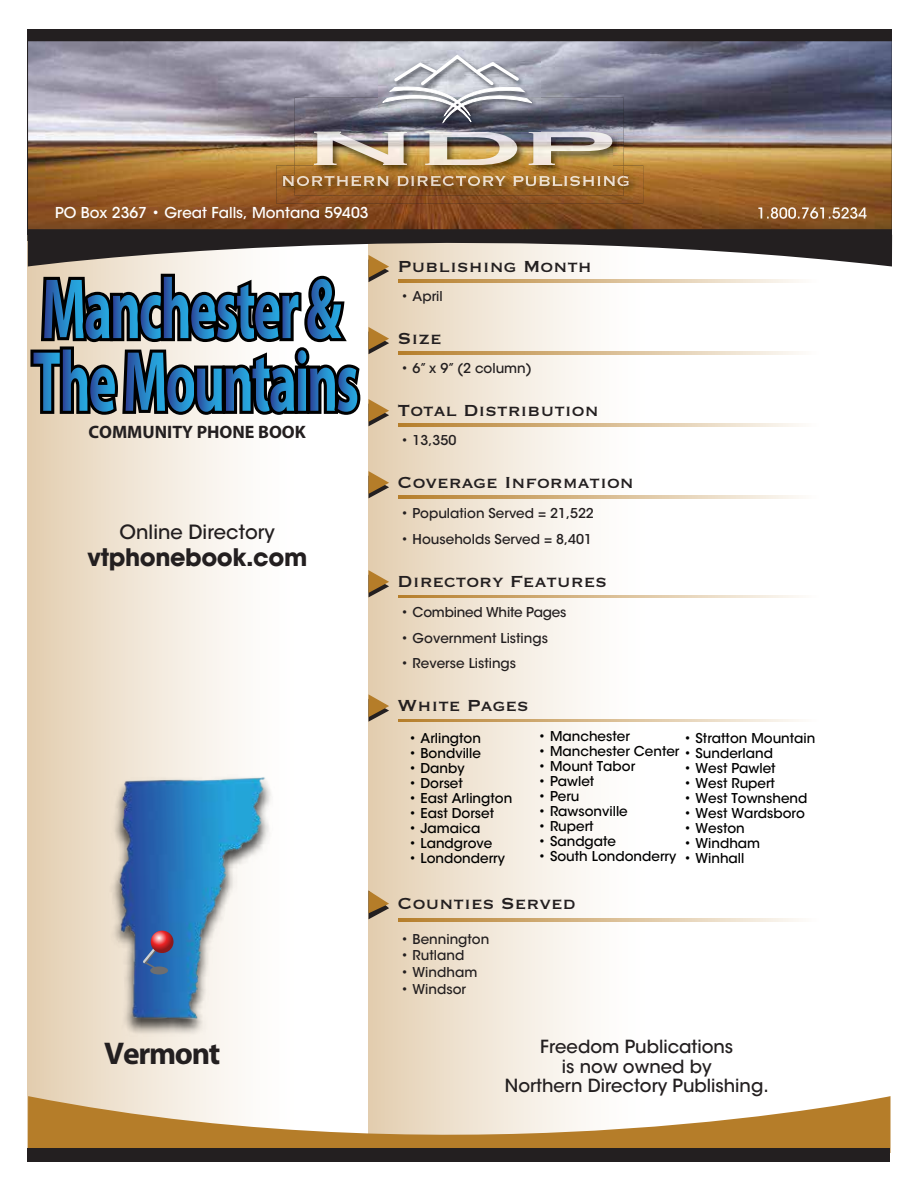
<style>
.page{position:relative;width:918px;height:1188px;background:#fff}
.page>*{position:absolute;margin:0;border:0;box-sizing:border-box;transform-origin:0 0}
.t1{font:700 31.5px "Myriad Pro";letter-spacing:-.04em;color:#231f20}
.t2{font:700 24px "ITC Avant Garde Std";letter-spacing:-.02em;color:#231f20}
.t3{font:21px "Copperplate Gothic Std 31 BC";color:#231f20}
.t4{font:500 19.5px "ITC Avant Garde Std";color:#231f20}
.t5{font:500 18px/19.4px "ITC Avant Garde Std";color:#231f20;text-align:center}
.t6{font:700 18px "Myriad Pro";color:#231f20}
.t7{font:500 15px "ITC Avant Garde Std";color:#fff}
.t8{font:500 13.5px "ITC Avant Garde Std";color:#000}
.t9{font:500 13.5px "ITC Avant Garde Std";color:#231f20}
</style>
<div class="page">
<div style="left:28px;top:29px;width:864px;height:211px;background:#231f20"></div>
<img style="left:28px;top:41px;width:864px;height:172px">
<div style="left:368px;top:240px;width:345px;height:917px;background:linear-gradient(to right,#e6d3b8,#fff)"></div>
<div style="left:27px;top:236px;width:334px;height:922px;background:linear-gradient(to right,#e6d3b8,#fff)"></div>
<svg style="left:28px;top:213px;width:864px;height:53px"></svg>
<img style="left:295px;top:98px;width:329px;height:67px">
<img style="left:314px;top:132px;width:298px;height:33px">
<img style="left:378px;top:50px;width:162px;height:81px">
<svg style="left:382px;top:53px;width:150px;height:70px;background:#a9abb5"></svg>
<img style="left:276px;top:165px;width:367px;height:39px">
<img style="left:283px;top:176px;width:346px;height:10px">
<img style="left:297px;top:176px;width:327px;height:10px">
<img style="left:758px;top:207px;width:109px;height:12px">
<img style="left:55px;top:207px;width:328px;height:13px">
<svg style="left:28px;top:1096px;width:862px;height:52px"></svg>
<div style="left:27px;top:1148px;width:863px;height:14px;background:#231f20"></div>
<div style="left:403px;top:506px;width:45px;height:11px;background:#eadac4"></div>
<svg style="left:369px;top:471px;width:20px;height:27px"></svg>
<svg style="left:399px;top:496px;width:400px;height:3px"></svg>
<svg style="left:369px;top:570px;width:20px;height:27px"></svg>
<svg style="left:399px;top:595px;width:400px;height:3px"></svg>
<svg style="left:369px;top:891px;width:20px;height:28px"></svg>
<svg style="left:399px;top:918px;width:400px;height:3px"></svg>
<svg style="left:403px;top:428px;width:128px;height:13px;background:#efe2d1"></svg>
<svg style="left:369px;top:399px;width:20px;height:27px"></svg>
<svg style="left:399px;top:424px;width:400px;height:3px"></svg>
<div style="left:403px;top:357px;width:64px;height:12px;background:#ebdcc7"></div>
<svg style="left:369px;top:327px;width:20px;height:27px"></svg>
<svg style="left:399px;top:352px;width:400px;height:3px"></svg>
<div style="left:403px;top:291px;width:57px;height:10px;background:#ebdcc6"></div>
<svg style="left:369px;top:255px;width:20px;height:27px"></svg>
<svg style="left:399px;top:280px;width:400px;height:2px"></svg>
<img style="left:106px;top:1034px;width:172px;height:6px">
<img style="left:97px;top:766px;width:194px;height:268px">
<svg style="left:142px;top:941px;width:26px;height:34px"></svg>
<svg style="left:151px;top:931px;width:23px;height:22px"></svg>
<svg style="left:369px;top:694px;width:20px;height:28px"></svg>
<svg style="left:399px;top:719px;width:400px;height:3px"></svg>
<svg style="left:30px;top:274px;width:330px;height:141px;background:#627f92"></svg>
<p class="t7" style="left:55px;top:203px;width:315px">PO Box 2367 • Great Falls, Montana 59403</p>
<h3 class="t6" style="left:88px;top:420px;width:219px">COMMUNITY PHONE BOOK</h3>
<h3 class="t4" style="left:120px;top:520px;width:157px">Online Directory</h3>
<h2 class="t2" style="left:87px;top:542px;width:222px">vtphonebook.com</h2>
<h1 class="t1" style="left:104px;top:1033px;width:118px">Vermont</h1>
<h3 class="t3" style="left:398px;top:256px;width:196px">Publishing Month</h3>
<p class="t9" style="left:401px;top:287px;width:43px">• April</p>
<h3 class="t3" style="left:398px;top:328px;width:46px">Size</h3>
<p class="t9" style="left:401px;top:359px;width:133px">• 6” x 9” (2 column)</p>
<h3 class="t3" style="left:398px;top:400px;width:203px">Total Distribution</h3>
<p class="t9" style="left:401px;top:431px;width:57px">• 13,350</p>
<h3 class="t3" style="left:398px;top:472px;width:238px">Coverage Information</h3>
<p class="t9" style="left:401px;top:505px;width:195px">• Population Served = 21,522</p>
<p class="t9" style="left:401px;top:531px;width:193px">• Households Served = 8,401</p>
<h3 class="t3" style="left:398px;top:571px;width:211px">Directory Features</h3>
<p class="t9" style="left:401px;top:604px;width:167px">• Combined White Pages</p>
<p class="t9" style="left:401px;top:630px;width:149px">• Government Listings</p>
<p class="t9" style="left:401px;top:655px;width:117px">• Reverse Listings</p>
<h3 class="t3" style="left:398px;top:695px;width:133px">White Pages</h3>
<p class="t8" style="left:409px;top:730px;width:74px">• Arlington</p>
<p class="t8" style="left:409px;top:745px;width:74px">• Bondville</p>
<p class="t8" style="left:409px;top:760px;width:57px">• Danby</p>
<p class="t8" style="left:409px;top:775px;width:56px">• Dorset</p>
<p class="t8" style="left:409px;top:790px;width:105px">• East Arlington</p>
<p class="t8" style="left:409px;top:805px;width:87px">• East Dorset</p>
<p class="t8" style="left:409px;top:820px;width:73px">• Jamaica</p>
<p class="t8" style="left:409px;top:835px;width:85px">• Landgrove</p>
<p class="t8" style="left:409px;top:850px;width:98px">• Londonderry</p>
<p class="t8" style="left:538px;top:728px;width:93px">• Manchester</p>
<p class="t8" style="left:538px;top:743px;width:143px">• Manchester Center</p>
<p class="t8" style="left:538px;top:758px;width:98px">• Mount Tabor</p>
<p class="t8" style="left:538px;top:773px;width:58px">• Pawlet</p>
<p class="t8" style="left:538px;top:788px;width:43px">• Peru</p>
<p class="t8" style="left:538px;top:803px;width:91px">• Rawsonville</p>
<p class="t8" style="left:538px;top:818px;width:57px">• Rupert</p>
<p class="t8" style="left:538px;top:833px;width:79px">• Sandgate</p>
<p class="t8" style="left:538px;top:848px;width:140px">• South Londonderry</p>
<p class="t8" style="left:684px;top:730px;width:133px">• Stratton Mountain</p>
<p class="t8" style="left:684px;top:745px;width:91px">• Sunderland</p>
<p class="t8" style="left:684px;top:760px;width:93px">• West Pawlet</p>
<p class="t8" style="left:684px;top:775px;width:93px">• West Rupert</p>
<p class="t8" style="left:684px;top:790px;width:125px">• West Townshend</p>
<p class="t8" style="left:684px;top:805px;width:123px">• West Wardsboro</p>
<p class="t8" style="left:684px;top:820px;width:63px">• Weston</p>
<p class="t8" style="left:684px;top:835px;width:78px">• Windham</p>
<p class="t8" style="left:684px;top:849px;width:62px">• Winhall</p>
<h3 class="t3" style="left:398px;top:893px;width:179px">Counties Served</h3>
<p class="t9" style="left:401px;top:930px;width:90px">• Bennington</p>
<p class="t9" style="left:401px;top:947px;width:65px">• Rutland</p>
<p class="t9" style="left:401px;top:964px;width:78px">• Windham</p>
<p class="t9" style="left:401px;top:980px;width:67px">• Windsor</p>
<h3 class="t5" style="left:505px;top:1037px;width:265px">Freedom Publications<br>is now owned by<br>Northern Directory Publishing.</h3>
</div>
